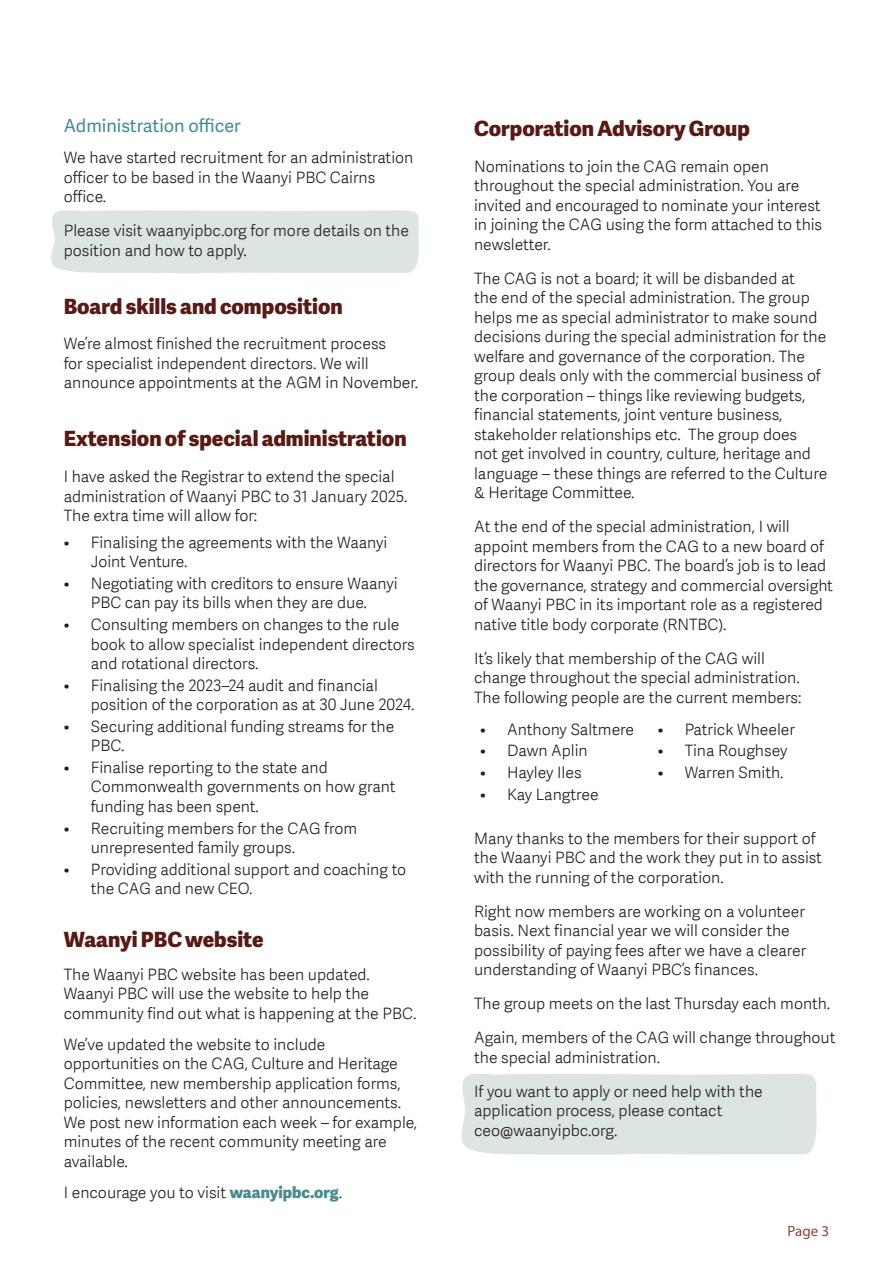
<style>
.page{position:relative;width:893px;height:1263px;background:#fff}
.page>*{position:absolute;margin:0;border:0;box-sizing:border-box;transform-origin:0 0}
.heading_1{font:800 21px "Adelle Sans EXT";color:#591914}
.Heading_3{font:18px "Adelle Sans EXT";color:#488b8d}
.body{font:300 15.75px/19.5px "Adelle Sans";color:#231f20}
.t1{font:15px "Myriad Pro";color:#91413a}
.s1{font-family:"Adelle Sans EXT";font-weight:800;color:#488b8d}
</style>
<div class="page">
<div style="left:51px;top:210px;width:368px;height:63px;background:#dce5e2"></div>
<div style="left:461px;top:1074px;width:356px;height:81px;background:#dce5e2"></div>
<p class="Heading_3" style="left:64px;top:112px;width:179px">Administration officer</p>
<p class="body" style="left:64px;top:148px;width:351px">We have started recruitment for an administration officer to be based in the Waanyi PBC Cairns office.</p>
<p class="body" style="left:64px;top:221px;width:347px">Please visit waanyipbc.org for more details on the position and how to apply.</p>
<p class="heading_1" style="left:64px;top:289px;width:281px">Board skills and composition</p>
<p class="body" style="left:64px;top:334px;width:356px">We’re almost finished the recruitment process<br>for specialist independent directors. We will announce appointments at the AGM in November.</p>
<p class="heading_1" style="left:64px;top:421px;width:344px">Extension of special administration</p>
<p class="body" style="left:64px;top:467px;width:345px">I have asked the Registrar to extend the special administration of Waanyi PBC to 31 January 2025.<br>The extra time will allow for:</p>
<p class="body" style="left:91px;top:533px;width:298px;text-indent:-27px">• Finalising the agreements with the Waanyi<br>Joint Venture.</p>
<p class="body" style="left:64px;top:574px;width:335px;text-align:center">• Negotiating with creditors to ensure Waanyi<br>PBC can pay its bills when they are due.</p>
<p class="body" style="left:91px;top:615px;width:326px;text-indent:-27px">• Consulting members on changes to the rule book to allow specialist independent directors and rotational directors.</p>
<p class="body" style="left:91px;top:675px;width:325px;text-indent:-27px">• Finalising the 2023–24 audit and financial position of the corporation as at 30 June 2024.</p>
<p class="body" style="left:91px;top:717px;width:305px;text-indent:-27px">• Securing additional funding streams for the<br>PBC.</p>
<p class="body" style="left:91px;top:758px;width:306px;text-indent:-27px">• Finalise reporting to the state and<br>Commonwealth governments on how grant funding has been spent.</p>
<p class="body" style="left:91px;top:818px;width:268px;text-indent:-27px">• Recruiting members for the CAG from unrepresented family groups.</p>
<p class="body" style="left:91px;top:859px;width:317px;text-indent:-27px">• Providing additional support and coaching to the CAG and new CEO.</p>
<p class="heading_1" style="left:64px;top:922px;width:201px">Waanyi PBC website</p>
<p class="body" style="left:64px;top:965px;width:354px">The Waanyi PBC website has been updated.<br>Waanyi PBC will use the website to help the community find out what is happening at the PBC.</p>
<p class="body" style="left:64px;top:1035px;width:355px">We’ve updated the website to include opportunities on the CAG, Culture and Heritage Committee, new membership application forms, policies, newsletters and other announcements.<br>We post new information each week – for example, minutes of the recent community meeting are available.</p>
<p class="body" style="left:64px;top:1182px;width:280px">I encourage you to visit <span class="s1">waanyipbc.org</span>.</p>
<p class="heading_1" style="left:474px;top:111px;width:277px">Corporation Advisory Group</p>
<p class="body" style="left:474px;top:156px;width:350px">Nominations to join the CAG remain open throughout the special administration. You are invited and encouraged to nominate your interest in joining the CAG using the form attached to this newsletter.</p>
<p class="body" style="left:474px;top:268px;width:355px">The CAG is not a board; it will be disbanded at<br>the end of the special administration. The group helps me as special administrator to make sound decisions during the special administration for the welfare and governance of the corporation. The group deals only with the commercial business of the corporation – things like reviewing budgets, financial statements, joint venture business, stakeholder relationships etc. The group does<br>not get involved in country, culture, heritage and language – these things are referred to the Culture &amp; Heritage Committee.</p>
<p class="body" style="left:474px;top:517px;width:360px">At the end of the special administration, I will appoint members from the CAG to a new board of directors for Waanyi PBC. The board’s job is to lead the governance, strategy and commercial oversight of Waanyi PBC in its important role as a registered native title body corporate (RNTBC).</p>
<p class="body" style="left:474px;top:648px;width:329px">It’s likely that membership of the CAG will change throughout the special administration.<br>The following people are the current members:</p>
<p class="body" style="left:480px;top:720px;width:156px">• Anthony Saltmere</p>
<p class="body" style="left:480px;top:741px;width:109px">• Dawn Aplin</p>
<p class="body" style="left:480px;top:763px;width:103px">• Hayley Iles</p>
<p class="body" style="left:480px;top:784px;width:120px">• Kay Langtree</p>
<p class="body" style="left:658px;top:720px;width:139px">• Patrick Wheeler</p>
<p class="body" style="left:658px;top:741px;width:131px">• Tina Roughsey</p>
<p class="body" style="left:658px;top:763px;width:128px">• Warren Smith.</p>
<p class="body" style="left:474px;top:829px;width:349px">Many thanks to the members for their support of the Waanyi PBC and the work they put in to assist with the running of the corporation.</p>
<p class="body" style="left:474px;top:902px;width:334px">Right now members are working on a volunteer basis. Next financial year we will consider the possibility of paying fees after we have a clearer understanding of Waanyi PBC’s finances.</p>
<p class="body" style="left:474px;top:994px;width:358px">The group meets on the last Thursday each month.</p>
<p class="body" style="left:474px;top:1028px;width:363px">Again, members of the CAG will change throughout the special administration.</p>
<p class="body" style="left:474px;top:1081px;width:290px">If you want to apply or need help with the application process, please contact ceo@waanyipbc.org.</p>
<p class="t1" style="left:788px;top:1222px;width:43px">Page 3</p>
</div>
